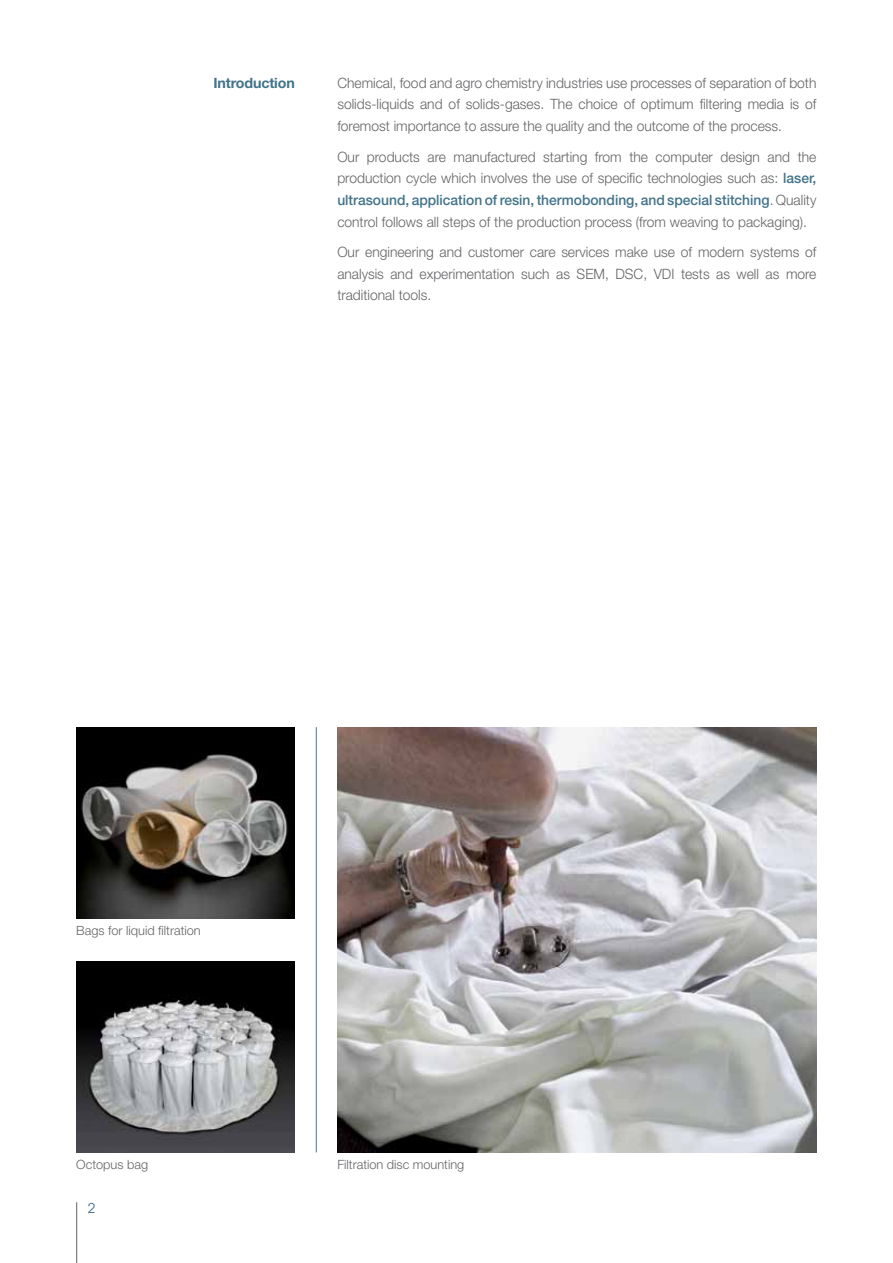
<style>
.page{position:relative;width:893px;height:1263px;background:#fff}
.page>*{position:absolute;margin:0;border:0;box-sizing:border-box;transform-origin:0 0}
.t1{font:300 14.25px/21.8px "Helvetica Neue";color:#636466;text-align:justify}
.t2{font:700 14.25px "Helvetica Neue";letter-spacing:-.01em;color:#417389}
.t3{font:13.5px "Avant Garde";color:#417389}
.t4{font:300 12.75px "Helvetica Neue";color:#636466}
.s1{font-weight:500;color:#417389}
</style>
<div class="page">
<hr style="left:76px;top:1202px;width:1px;height:61px;background:#636466">
<img style="left:76px;top:961px;width:219px;height:191px">
<hr style="left:316px;top:727px;width:1px;height:425px;background:#417389">
<img style="left:337px;top:727px;width:479px;height:425px">
<img style="left:76px;top:727px;width:219px;height:191px">
<p class="t2" style="left:214px;top:74px;width:83px">Introduction</p>
<p class="t1" style="left:337px;top:71px;width:481px">Chemical, food and agro chemistry industries use processes of separation of both solids-liquids and of solids-gases. The choice of optimum filtering media is of foremost importance to assure the quality and the outcome of the process.</p>
<p class="t1" style="left:337px;top:145px;width:481px">Our products are manufactured starting from the computer design and the production cycle which involves the use of specific technologies such as: <span class="s1">laser, ultrasound, application of resin, thermobonding, and special stitching</span>. Quality control follows all steps of the production process (from weaving to packaging).</p>
<p class="t1" style="left:337px;top:241px;width:481px">Our engineering and customer care services make use of modern systems of analysis and experimentation such as SEM, DSC, VDI tests as well as more traditional tools.</p>
<p class="t4" style="left:76px;top:922px;width:126px">Bags for liquid filtration</p>
<p class="t4" style="left:76px;top:1156px;width:73px">Octopus bag</p>
<p class="t3" style="left:88px;top:1200px;width:9px">2</p>
<p class="t4" style="left:337px;top:1156px;width:129px">Filtration disc mounting</p>
</div>
